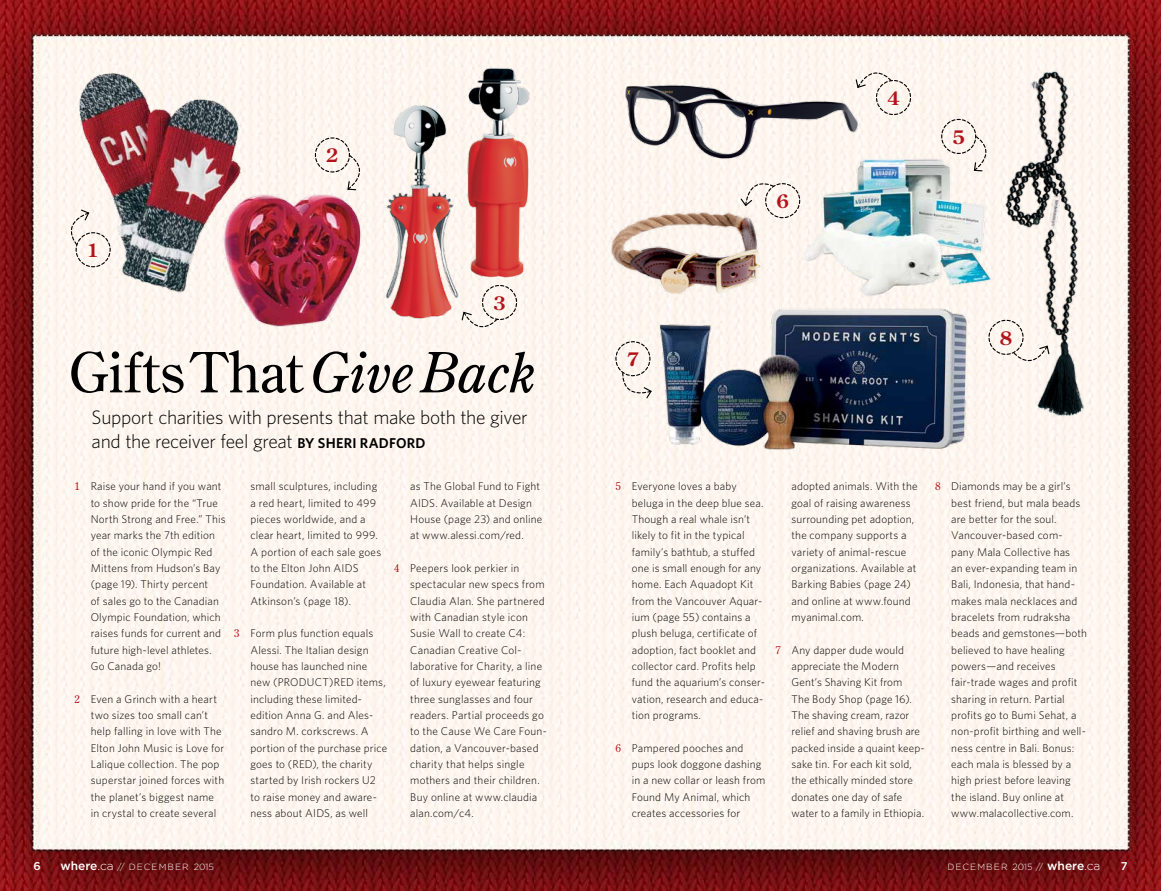
<style>
.page{position:relative;width:1161px;height:891px;background:#fff}
.page>*{position:absolute;margin:0;border:0;box-sizing:border-box;transform-origin:0 0}
.t1{font:55.2px "Century Old Style Std";letter-spacing:.015em;color:#000}
.t2{font:300 19.5px/23.2px "Whitney";letter-spacing:-.02em;color:#000}
.t3{font:700 18.75px "Century Old Style Std";color:#b2141a}
.t4{font:300 11.25px/16.4px "Whitney";letter-spacing:.015em;color:#000}
.t5{font:500 11.25px "Gotham";color:#fff}
.t6{font:300 9px "Gotham";letter-spacing:.12em;color:#fff}
.s1{font-style:italic}
.s2{font-weight:600;font-size:14.25px}
.s3{font-family:"Century Old Style Std";font-weight:400;font-size:10.8px;color:#b2141a}
.s4{font-weight:500;font-size:12px}
.s5{font-size:12px}
</style>
<div class="page">
<img style="left:0;top:0;width:1161px;height:891px">
<img style="left:372px;top:65px;width:109px;height:272px">
<img style="left:453px;top:62px;width:91px;height:218px">
<img style="left:800px;top:155px;width:196px;height:152px">
<img style="left:605px;top:205px;width:160px;height:104px">
<img style="left:645px;top:305px;width:324px;height:151px">
<img style="left:621px;top:80px;width:241px;height:84px">
<img style="left:192px;top:149px;width:200px;height:220px">
<img style="left:34px;top:54px;width:252px;height:252px">
<img style="left:999px;top:63px;width:91px;height:362px">
<svg style="left:59px;top:209px;width:52px;height:59px"></svg>
<svg style="left:315px;top:137px;width:58px;height:54px"></svg>
<svg style="left:941px;top:119px;width:58px;height:53px"></svg>
<svg style="left:461px;top:284px;width:57px;height:56px"></svg>
<svg style="left:855px;top:60px;width:57px;height:56px"></svg>
<svg style="left:740px;top:174px;width:61px;height:45px"></svg>
<svg style="left:615px;top:340px;width:38px;height:60px"></svg>
<svg style="left:988px;top:319px;width:62px;height:55px"></svg>
<h3 class="t3" style="left:87px;top:238px;width:14px">1</h3>
<h3 class="t3" style="left:326px;top:143px;width:14px">2</h3>
<h3 class="t3" style="left:493px;top:291px;width:14px">3</h3>
<h1 class="t1" style="left:69px;top:337px;width:469px">GiftsThat<span class="s1">GiveBack</span></h1>
<h2 class="t2" style="left:92px;top:406px;width:438px">Support charities with presents that make both the giver and the receiver feel great <span class="s2">BY SHERI RADFORD</span></h2>
<p class="t4" style="left:91px;top:478px;width:136px;text-indent:-16px"><span class="s3">1</span> Raise your hand if you want to show pride for the “True<br>North Strong and Free.” This year marks the 7th edition of the iconic Olympic Red<br>Mittens from Hudson’s Bay (page 19). Thirty percent<br>of sales go to the Canadian<br>Olympic Foundation, which raises funds for current and future high-level athletes.<br>Go Canada go!</p>
<p class="t4" style="left:91px;top:690px;width:135px;text-indent:-16px"><span class="s3">2</span> Even a Grinch with a heart two sizes too small can’t help falling in love with The<br>Elton John Music is Love for<br>Lalique collection. The pop superstar joined forces with the planet’s biggest name in crystal to create several</p>
<p class="t4" style="left:250px;top:478px;width:132px">small sculptures, including a red heart, limited to 499 pieces worldwide, and a clear heart, limited to 999.<br>A portion of each sale goes to the Elton John AIDS<br>Foundation. Available at<br>Atkinson’s (page 18).</p>
<p class="t4" style="left:250px;top:625px;width:138px;text-indent:-16px"><span class="s3">3</span> Form plus function equals<br>Alessi. The Italian design house has launched nine new (PRODUCT)RED items, including these limited&shy;edition Anna G. and Ales&shy;sandro M. corkscrews. A portion of the purchase price goes to (RED), the charity started by Irish rockers U2 to raise money and aware&shy;ness about AIDS, as well</p>
<p class="t4" style="left:410px;top:478px;width:134px">as The Global Fund to Fight<br>AIDS. Available at Design<br>House (page 23) and online at www.alessi.com/red.</p>
<p class="t4" style="left:410px;top:560px;width:138px;text-indent:-16px"><span class="s3">4</span> Peepers look perkier in spectacular new specs from<br>Claudia Alan. She partnered with Canadian style icon<br>Susie Wall to create C4:<br>Canadian Creative Col&shy;laborative for Charity, a line of luxury eyewear featuring three sunglasses and four readers. Partial proceeds go to the Cause We Care Foun&shy;dation, a Vancouver-based charity that helps single mothers and their children.<br>Buy online at www.claudia alan.com/c4.</p>
<h3 class="t3" style="left:777px;top:189px;width:14px">6</h3>
<h3 class="t3" style="left:887px;top:86px;width:14px">4</h3>
<h3 class="t3" style="left:953px;top:124px;width:14px">5</h3>
<h3 class="t3" style="left:627px;top:346px;width:14px">7</h3>
<h3 class="t3" style="left:1000px;top:325px;width:14px">8</h3>
<p class="t4" style="left:632px;top:478px;width:135px;text-indent:-16px"><span class="s3">5</span> Everyone loves a baby beluga in the deep blue sea.<br>Though a real whale isn’t likely to fit in the typical family’s bathtub, a stuffed one is small enough for any home. Each Aquadopt Kit from the Vancouver Aquar&shy;ium (page 55) contains a plush beluga, certificate of adoption, fact booklet and collector card. Profits help fund the aquarium’s conser&shy;vation, research and educa&shy;tion programs.</p>
<p class="t4" style="left:632px;top:739px;width:135px;text-indent:-16px"><span class="s3">6</span> Pampered pooches and pups look doggone dashing in a new collar or leash from<br>Found My Animal, which creates accessories for</p>
<p class="t4" style="left:792px;top:478px;width:127px">adopted animals. With the goal of raising awareness surrounding pet adoption, the company supports a variety of animal-rescue organizations. Available at<br>Barking Babies (page 24) and online at www.found myanimal.com.</p>
<p class="t4" style="left:792px;top:641px;width:135px;text-indent:-16px"><span class="s3">7</span> Any dapper dude would appreciate the Modern<br>Gent’s Shaving Kit from<br>The Body Shop (page 16).<br>The shaving cream, razor relief and shaving brush are packed inside a quaint keep&shy;sake tin. For each kit sold, the ethically minded store donates one day of safe water to a family in Ethiopia.</p>
<p class="t4" style="left:951px;top:478px;width:137px;text-indent:-16px"><span class="s3">8</span> Diamonds may be a girl’s best friend, but mala beads are better for the soul.<br>Vancouver-based com&shy;pany Mala Collective has<br>an ever-expanding team in<br>Bali, Indonesia, that hand&shy;makes mala necklaces and bracelets from rudraksha beads and gemstones—both believed to have healing powers—and receives fair-trade wages and profit sharing in return. Partial profits go to Bumi Sehat, a non-profit birthing and well&shy;ness centre in Bali. Bonus: each mala is blessed by a high priest before leaving the island. Buy online at www.malacollective.com.</p>
<p class="t5" style="left:33px;top:860px;width:9px">6</p>
<p class="t6" style="left:60px;top:862px;width:155px"><span class="s4">where</span><span class="s5">.CA</span> // DECEMBER 2015</p>
<p class="t6" style="left:947px;top:862px;width:155px">DECEMBER 2015 // <span class="s4">where</span><span class="s5">.CA</span></p>
<p class="t5" style="left:1121px;top:860px;width:8px">7</p>
</div>
